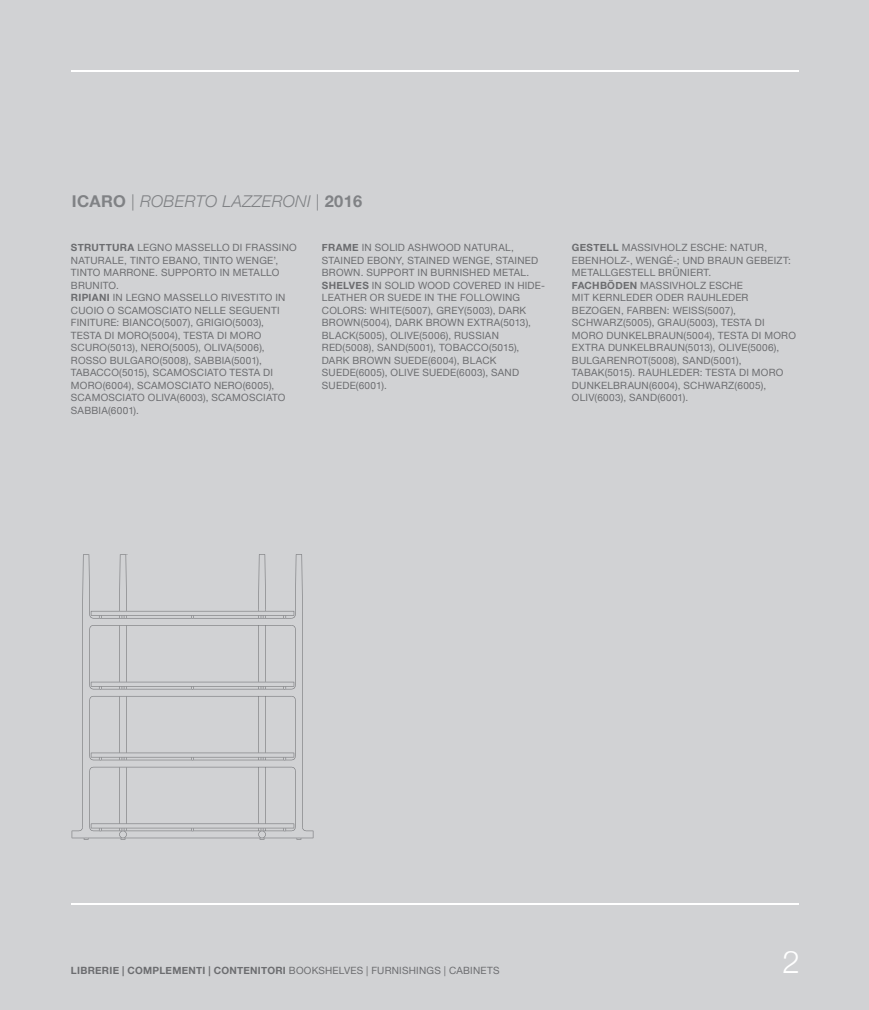
<style>
.page{position:relative;width:869px;height:1010px;background:#fff}
.page>*{position:absolute;margin:0;border:0;box-sizing:border-box;transform-origin:0 0}
.t1{font:300 31.25px "Helvetica Neue";color:#fff}
.t2{font:italic 300 16.25px "Helvetica Neue";letter-spacing:.02em;color:#808285}
.t3{font:10px/12.5px "Helvetica Neue";letter-spacing:.025em;color:#6c6d70}
.t4{font:700 10px "Helvetica Neue";letter-spacing:.025em;color:#6c6d70}
.s1{font-weight:700;font-style:normal}
.s2{font-weight:700}
.s3{font-weight:400}
</style>
<div class="page">
<div style="left:0;top:0;width:868px;height:1010px;background:#d1d2d4"></div>
<hr style="left:71px;top:904px;width:726px;height:1px;background:#fff">
<hr style="left:71px;top:70px;width:726px;height:1px;background:#fff">
<svg style="left:72px;top:554px;width:234px;height:286px"></svg>
<h2 class="t2" style="left:72px;top:192px;width:292px"><span class="s1">ICARO</span> | ROBERTO LAZZERONI | <span class="s1">2016</span></h2>
<p class="t3" style="left:71px;top:241px;width:227px"><span class="s2">STRUTTURA</span> LEGNO MASSELLO DI FRASSINO NATURALE, TINTO EBANO, TINTO WENGE’, TINTO MARRONE. SUPPORTO IN METALLO BRUNITO.<br><span class="s2">RIPIANI</span> IN LEGNO MASSELLO RIVESTITO IN CUOIO O SCAMOSCIATO NELLE SEGUENTI FINITURE: BIANCO(5007), GRIGIO(5003), TESTA DI MORO(5004), TESTA DI MORO SCURO(5013), NERO(5005), OLIVA(5006), ROSSO BULGARO(5008), SABBIA(5001), TABACCO(5015), SCAMOSCIATO TESTA DI MORO(6004), SCAMOSCIATO NERO(6005), SCAMOSCIATO OLIVA(6003), SCAMOSCIATO SABBIA(6001).</p>
<p class="t3" style="left:322px;top:241px;width:224px"><span class="s2">FRAME</span> IN SOLID ASHWOOD NATURAL, STAINED EBONY, STAINED WENGE, STAINED BROWN. SUPPORT IN BURNISHED METAL.<br><span class="s2">SHELVES</span> IN SOLID WOOD COVERED IN HIDE-LEATHER OR SUEDE IN THE FOLLOWING COLORS: WHITE(5007), GREY(5003), DARK BROWN(5004), DARK BROWN EXTRA(5013), BLACK(5005), OLIVE(5006), RUSSIAN RED(5008), SAND(5001), TOBACCO(5015), DARK BROWN SUEDE(6004), BLACK SUEDE(6005), OLIVE SUEDE(6003), SAND SUEDE(6001).</p>
<p class="t3" style="left:571px;top:241px;width:225px"><span class="s2">GESTELL</span> MASSIVHOLZ ESCHE: NATUR, EBENHOLZ-, WENGÉ-; UND BRAUN GEBEIZT:<br>METALLGESTELL BRÜNIERT.<br><span class="s2">FACHBÖDEN</span> MASSIVHOLZ ESCHE<br>MIT KERNLEDER ODER RAUHLEDER BEZOGEN, FARBEN: WEISS(5007), SCHWARZ(5005), GRAU(5003), TESTA DI MORO DUNKELBRAUN(5004), TESTA DI MORO EXTRA DUNKELBRAUN(5013), OLIVE(5006), BULGARENROT(5008), SAND(5001), TABAK(5015). RAUHLEDER: TESTA DI MORO DUNKELBRAUN(6004), SCHWARZ(6005), OLIV(6003), SAND(6001).</p>
<p class="t4" style="left:71px;top:964px;width:430px">LIBRERIE | COMPLEMENTI | CONTENITORI <span class="s3">BOOKSHELVES | FURNISHINGS | CABINETS</span></p>
<h1 class="t1" style="left:782px;top:943px;width:19px">2</h1>
</div>
